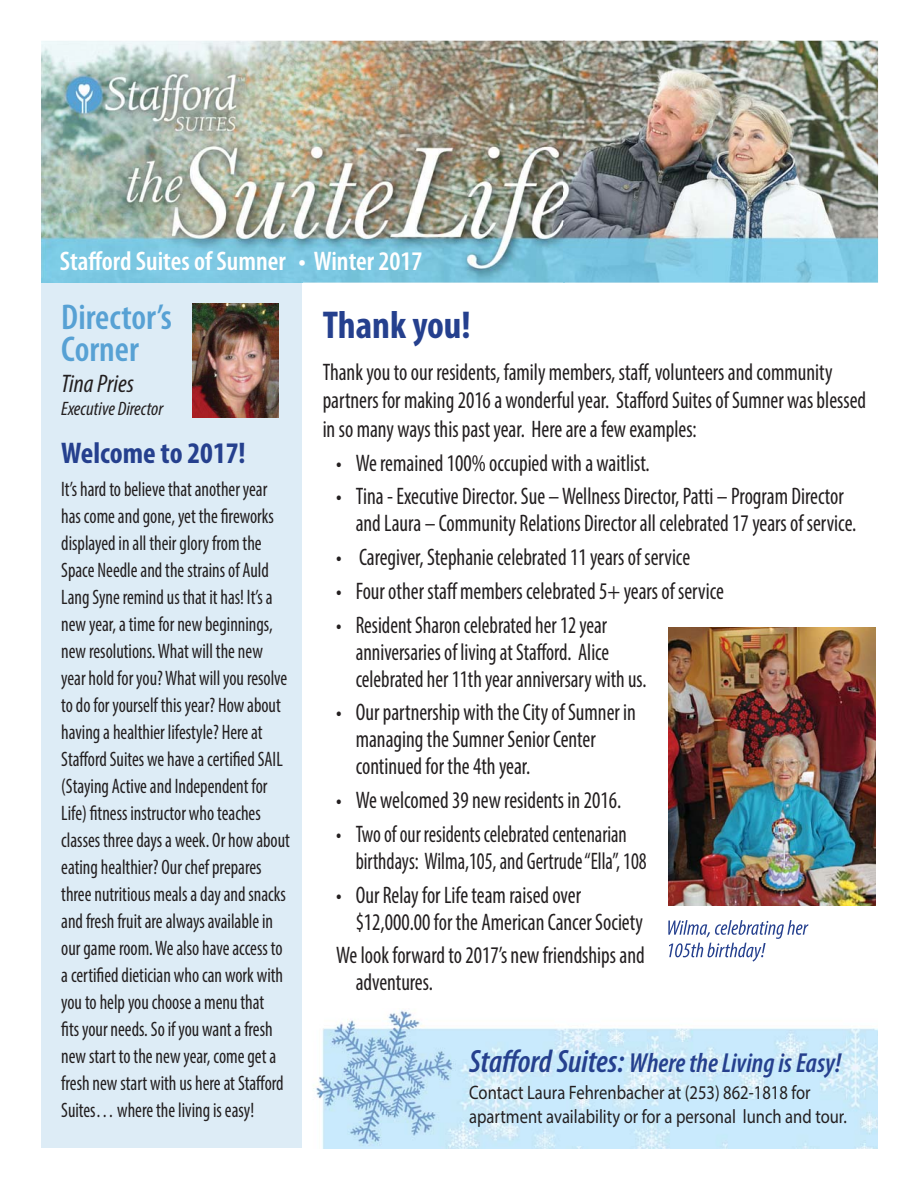
<style>
.page{position:relative;width:918px;height:1188px;background:#fff}
.page>*{position:absolute;margin:0;border:0;box-sizing:border-box;transform-origin:0 0}
.t1{font:700 condensed 39px "Myriad Pro";color:#25408e}
.t2{font:600 condensed 36px/32.4px "Myriad Pro";color:#57a1d4}
.t3{font:700 condensed 30px "Myriad Pro";color:#25408e}
.t4{font:italic 600 condensed 27.6px "Myriad Pro";color:#25408e}
.t5{font:600 condensed 27px "Myriad Pro";color:#fff}
.t6{font:italic condensed 25.5px "Myriad Pro";color:#231f20}
.t7{font:condensed 24px/27px "Myriad Pro";color:#231f20;scale:.9 1}
.t8{font:condensed 24px/27px "Myriad Pro";color:#231f20;scale:.88 1}
.t9{font:condensed 24px/27px "Myriad Pro";color:#231f20;scale:.85 1}
.t10{font:condensed 21px/27px "Myriad Pro";color:#231f20;scale:.89 1}
.t11{font:19.5px/24px "Myriad Pro";color:#231f20;scale:.85 1}
.t12{font:italic condensed 19.5px "Myriad Pro";color:#231f20}
.s1{font-size:32.4px}
</style>
<div class="page">
<img style="left:313px;top:1010px;width:565px;height:138px">
<div style="left:41px;top:279px;width:261px;height:869px;background:#ddecf6"></div>
<img style="left:41px;top:41px;width:837px;height:242px">
<img style="left:41px;top:279px;width:261px;height:4px">
<img style="left:192px;top:303px;width:87px;height:115px">
<img style="left:668px;top:627px;width:207px;height:278px">
<svg style="left:668px;top:920px;width:140px;height:42px"></svg>
<p class="t5" style="left:60px;top:245px;width:364px">Stafford Suites of Sumner • Winter 2017</p>
<h2 class="t2" style="left:61px;top:300px;width:112px">Director’s<br>Corner</h2>
<p class="t6" style="left:61px;top:373px;width:74px">Tina Pries</p>
<p class="t12" style="left:61px;top:401px;width:104px">Executive Director</p>
<h3 class="t3" style="left:61px;top:442px;width:186px">Welcome to 2017!</h3>
<p class="t10" style="left:61px;top:477px;width:258px">It’s hard to believe that another year has come and gone, yet the fireworks displayed in all their glory from the Space Needle and the strains of Auld Lang Syne remind us that it has! It’s a new year, a time for new beginnings, new resolutions. What will the new year hold for you? What will you resolve to do for yourself this year? How about having a healthier lifestyle? Here at Stafford Suites we have a certified SAIL (Staying Active and Independent for Life) fitness instructor who teaches classes three days a week. Or how about eating healthier? Our chef prepares three nutritious meals a day and snacks and fresh fruit are always available in our game room. We also have access to a certified dietician who can work with you to help you choose a menu that<br>fits your needs. So if you want a fresh new start to the new year, come get a fresh new start with us here at Stafford Suites… where the living is easy!</p>
<h1 class="t1" style="left:323px;top:310px;width:150px">Thank you!</h1>
<p class="t7" style="left:323px;top:360px;width:605px;line-height:28.5px">Thank you to our residents, family members, staff, volunteers and community partners for making 2016 a wonderful year. Stafford Suites of Sumner was blessed in so many ways this past year. Here are a few examples:</p>
<p class="t7" style="left:336px;top:452px;width:350px">• We remained 100% occupied with a waitlist.</p>
<p class="t7" style="left:356px;top:485px;width:558px;text-indent:-19px">• Tina - Executive Director. Sue – Wellness Director, Patti – Program Director and Laura – Community Relations Director all celebrated 17 years of service.</p>
<p class="t7" style="left:336px;top:546px;width:395px">• Caregiver, Stephanie celebrated 11 years of service</p>
<p class="t7" style="left:336px;top:580px;width:432px">• Four other staff members celebrated 5+ years of service</p>
<p class="t8" style="left:356px;top:614px;width:332px;text-indent:-20px">• Resident Sharon celebrated her 12 year anniversaries of living at Stafford. Alice celebrated her 11th year anniversary with us.</p>
<p class="t7" style="left:356px;top:701px;width:313px;text-indent:-20px">• Our partnership with the City of Sumner in managing the Sumner Senior Center continued for the 4th year.</p>
<p class="t7" style="left:336px;top:789px;width:318px">• We welcomed 39 new residents in 2016.</p>
<p class="t9" style="left:356px;top:823px;width:344px;text-indent:-20px">• Two of our residents celebrated centenarian birthdays: Wilma,105, and Gertrude “Ella”, 108</p>
<p class="t7" style="left:356px;top:884px;width:321px;text-indent:-20px">• Our Relay for Life team raised over $12,000.00 for the American Cancer Society</p>
<p class="t7" style="left:356px;top:944px;width:323px;text-indent:-20px">We look forward to 2017’s new friendships and adventures.</p>
<h3 class="t4" style="left:469px;top:1052px;width:374px"><span class="s1">Stafford Suites:</span> Where the Living is Easy!</h3>
<p class="t11" style="left:469px;top:1081px;width:446px">Contact Laura Fehrenbacher at (253) 862-1818 for apartment availability or for a personal lunch and tour.</p>
</div>
